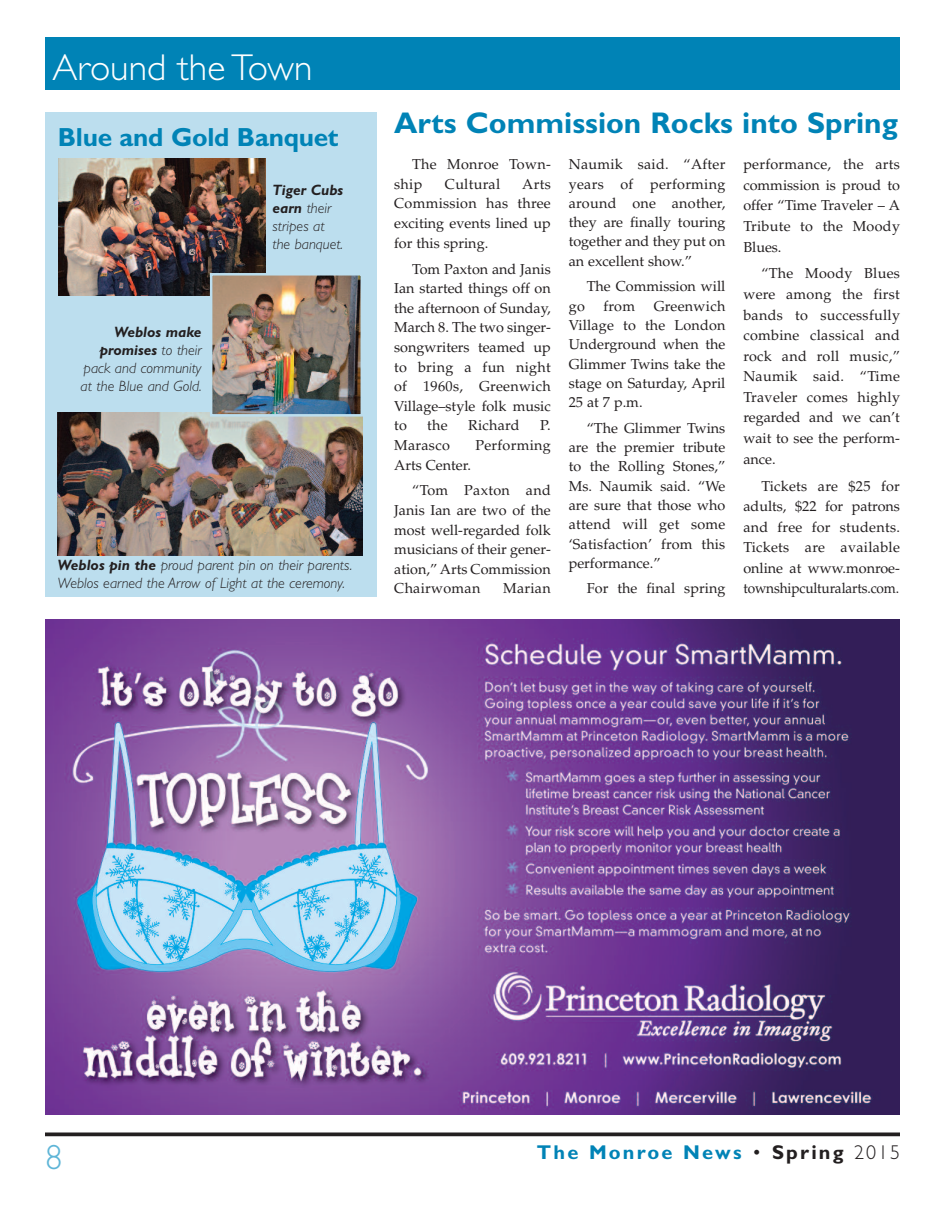
<style>
.page{position:relative;width:945px;height:1215px;background:#fff}
.page>*{position:absolute;margin:0;border:0;box-sizing:border-box;transform-origin:0 0}
.t1{font:300 37.5px "Gill Sans Std";color:#fff}
.t2{font:300 35px "Gill Sans Std";color:#5eb5d7}
.t3{font:700 30px "Gill Sans Std";color:#0083b6}
.t4{font:700 26.25px "Gill Sans Std";letter-spacing:-.01em;color:#0083b6}
.t5{font:700 20px "Gill Sans Std";letter-spacing:.11em;color:#0083b6}
.t6{font:italic 300 15px/18px "Gill Sans Std";color:#231f20}
.t7{font:14.38px/20.6px "Palatino LT Std";color:#231f20;text-align:justify}
.t8{font:14.38px/19.6px "Palatino LT Std";letter-spacing:.02em;color:#231f20}
.s1{font-weight:700}
.s2{font-weight:300;color:#231f20}
.s3{color:#231f20}
</style>
<div class="page">
<div style="left:46px;top:37px;width:854px;height:53px;background:#0083b6"></div>
<svg style="left:45px;top:1132px;width:855px;height:4px;background:#3e3a3b"></svg>
<div style="left:45px;top:112px;width:331px;height:485px;background:#bcdeee"></div>
<img style="left:59px;top:159px;width:206px;height:136px">
<img style="left:58px;top:412px;width:304px;height:143px">
<img style="left:45px;top:619px;width:855px;height:495px">
<img style="left:213px;top:276px;width:147px;height:138px">
<div style="left:210px;top:273px;width:153px;height:144px;border:2px solid #bcdeee"></div>
<h1 class="t1" style="left:52px;top:53px;width:261px">Around the Town</h1>
<h3 class="t4" style="left:58px;top:127px;width:282px">Blue and Gold Banquet</h3>
<p class="t6" style="left:81px;top:324px;width:122px;text-align:right"><span class="s1">Weblos make promises</span> to their pack and community at the Blue and Gold.</p>
<p class="t6" style="left:272px;top:182px;width:72px"><span class="s1">Tiger Cubs earn</span> their stripes at the banquet.</p>
<p class="t6" style="left:58px;top:557px;width:296px"><span class="s1">Weblos pin the</span> proud parent pin on their parents.<br>Weblos earned the Arrow of Light at the ceremony.</p>
<h3 class="t3" style="left:394px;top:111px;width:505px">Arts Commission Rocks into Spring</h3>
<p class="t8" style="left:394px;top:156px;width:158px;text-indent:18px">The Monroe Town&shy;ship</p>
<p class="t7" style="left:569px;top:156px;width:158px;line-height:19.2px">Naumik said. “After years of performing around one another, they are finally touring together and they put on an excellent show.”</p>
<p class="t7" style="left:587px;top:278px;width:140px">The Commission will</p>
<p class="t7" style="left:569px;top:297px;width:18px">go</p>
<p class="t7" style="left:603px;top:297px;width:33px">from</p>
<p class="t7" style="left:743px;top:156px;width:158px">performance, the arts commission is proud to offer “Time Traveler – A Tribute to the Moody Blues.</p>
<p class="t7" style="left:743px;top:265px;width:158px;text-indent:18px">“The Moody Blues were among the first bands to successfully combine classical and rock and roll music,” Naumik said. “Time Traveler comes highly regarded and we can’t wait to see the perform&shy;ance.</p>
<p class="t7" style="left:743px;top:477px;width:158px;text-indent:18px">Tickets are $25 for adults, $22 for patrons and free for students.<br>Tickets are available online at www.monroe&shy;townshipculturalarts.com.</p>
<p class="t8" style="left:445px;top:176px;width:57px">Cultural</p>
<p class="t7" style="left:394px;top:176px;width:158px;line-height:19.6px;text-indent:128px">Arts Commission has three exciting events lined up for this spring.</p>
<p class="t7" style="left:394px;top:260px;width:158px;line-height:19.6px;text-indent:18px">Tom Paxton and Janis Ian started things off on the afternoon of Sunday, March 8. The two singer&shy;songwriters teamed up to bring a fun night of 1960s, Greenwich Village–style folk music to</p>
<p class="t7" style="left:569px;top:298px;width:158px;line-height:19.2px;text-indent:85px">Greenwich Village to the London Underground when the Glimmer Twins take the stage on Saturday, April 25 at 7 p.m.</p>
<p class="t7" style="left:569px;top:420px;width:158px;line-height:19.2px;text-indent:18px">“The Glimmer Twins are the premier tribute to the Rolling Stones,” Ms. Naumik said. “We are sure that those who attend will get some ‘Satisfaction’ from this performance.”</p>
<p class="t7" style="left:587px;top:580px;width:140px">For the final spring</p>
<p class="t7" style="left:427px;top:417px;width:22px">the</p>
<p class="t8" style="left:468px;top:417px;width:53px">Richard</p>
<p class="t7" style="left:540px;top:417px;width:12px">P.</p>
<p class="t8" style="left:394px;top:437px;width:57px">Marasco</p>
<p class="t8" style="left:475px;top:437px;width:77px">Performing</p>
<p class="t7" style="left:412px;top:453px;width:140px;line-height:25.9px;text-indent:-18px">Arts Center.<br>“Tom Paxton and</p>
<p class="t7" style="left:394px;top:502px;width:158px;line-height:19.6px">Janis Ian are two of the most well-regarded folk musicians of their gener&shy;ation,” Arts Commission Chairwoman</p>
<p class="t7" style="left:503px;top:580px;width:49px">Marian</p>
<h2 class="t2" style="left:45px;top:1144px;width:19px">8</h2>
<h3 class="t5" style="left:537px;top:1144px;width:365px">The Monroe News <span class="s2">•</span> <span class="s3">Spring</span> <span class="s2">2015</span></h3>
</div>
